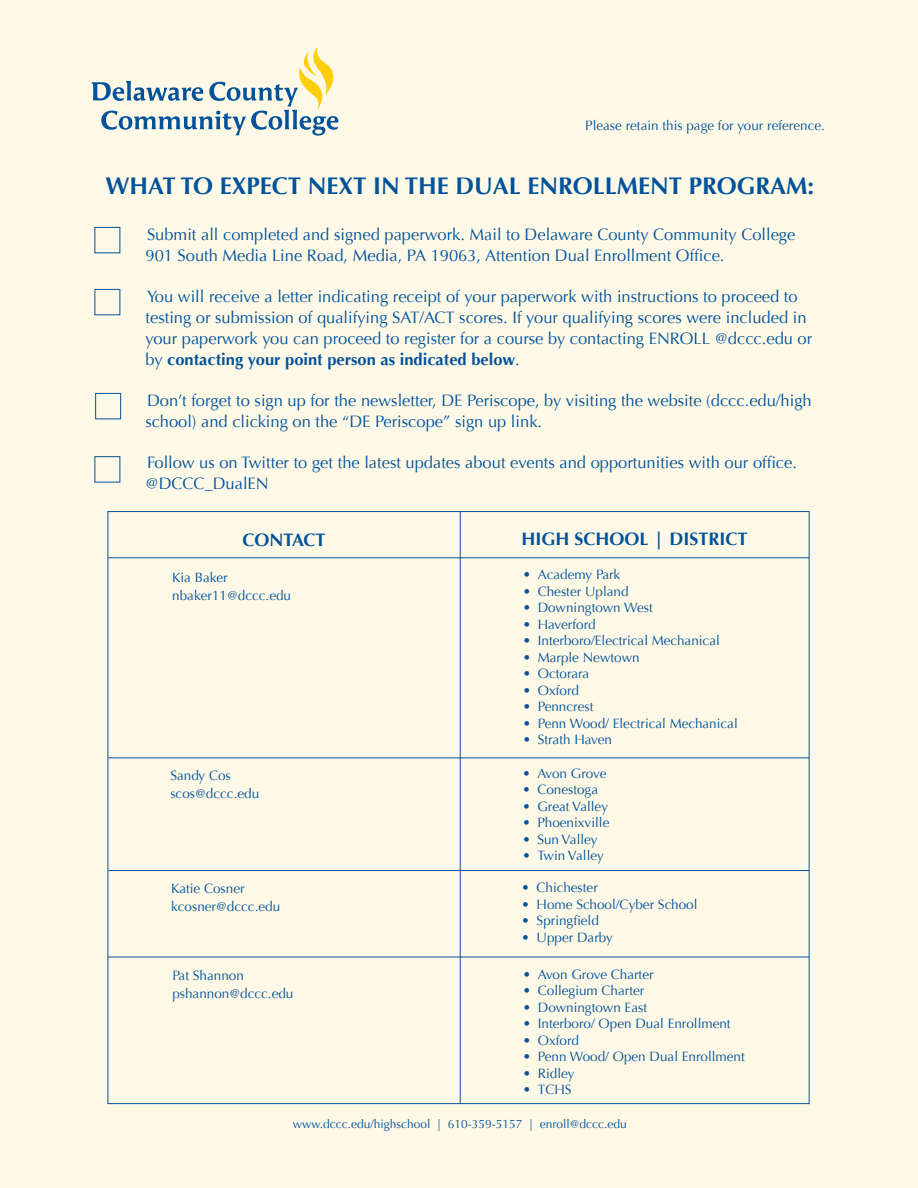
<style>
.page{position:relative;width:918px;height:1188px;background:#fef9e7}
.page>*{position:absolute;margin:0;border:0;box-sizing:border-box;transform-origin:0 0}
.PAGE_HEADINGS{font:700 24px "Optima";color:#01529a}
.PAGE_HEADINGS-2{font:700 18px "Optima";color:#01529a}
.t1{font:16.5px/21px "Optima";color:#01529a}
.Paragraph_Number{font:13.5px "Optima";color:#01529a}
.t2{font:12px "Optima";color:#01529a}
.s1{font-weight:700}
</style>
<div class="page">
<svg style="left:92px;top:48px;width:246px;height:88px"></svg>
<div style="left:95px;top:393px;width:26px;height:26px;border:1px solid #01529a"></div>
<hr style="left:108px;top:758px;width:701px;height:1px;background:#01529a">
<hr style="left:108px;top:870px;width:701px;height:1px;background:#01529a">
<hr style="left:108px;top:957px;width:701px;height:1px;background:#01529a">
<hr style="left:460px;top:512px;width:1px;height:592px;background:#01529a">
<hr style="left:108px;top:558px;width:701px;height:1px;background:#01529a">
<p class="Paragraph_Number" style="left:585px;top:117px;width:241px">Please retain this page for your reference.</p>
<p class="PAGE_HEADINGS" style="left:105px;top:172px;width:710px">WHAT TO EXPECT NEXT IN THE DUAL ENROLLMENT PROGRAM:</p>
<p class="t1" style="left:146px;top:224px;width:651px">Submit all completed and signed paperwork. Mail to Delaware County Community College<br>901 South Media Line Road, Media, PA 19063, Attention Dual Enrollment Office.</p>
<p class="t1" style="left:146px;top:286px;width:668px">You will receive a letter indicating receipt of your paperwork with instructions to proceed to testing or submission of qualifying SAT/ACT scores. If your qualifying scores were included in your paperwork you can proceed to register for a course by contacting ENROLL @dccc.edu or by <span class="s1">contacting your point person as indicated below</span>.</p>
<p class="t1" style="left:146px;top:390px;width:668px">Don’t forget to sign up for the newsletter, DE Periscope, by visiting the website (dccc.edu/high school) and clicking on the “DE Periscope” sign up link.</p>
<p class="t1" style="left:146px;top:452px;width:653px">Follow us on Twitter to get the latest updates about events and opportunities with our office. @DCCC_DualEN</p>
<p class="PAGE_HEADINGS-2" style="left:242px;top:529px;width:85px">CONTACT</p>
<p class="Paragraph_Number" style="left:172px;top:569px;width:57px">Kia Baker</p>
<p class="Paragraph_Number" style="left:172px;top:587px;width:120px">nbaker11@dccc.edu</p>
<p class="PAGE_HEADINGS-2" style="left:522px;top:528px;width:227px">HIGH SCHOOL | DISTRICT</p>
<p class="Paragraph_Number" style="left:523px;top:567px;width:99px">• Academy Park</p>
<p class="Paragraph_Number" style="left:523px;top:583px;width:107px">• Chester Upland</p>
<p class="Paragraph_Number" style="left:523px;top:600px;width:131px">• Downingtown West</p>
<p class="Paragraph_Number" style="left:523px;top:616px;width:74px">• Haverford</p>
<p class="Paragraph_Number" style="left:523px;top:633px;width:199px">• Interboro/Electrical Mechanical</p>
<p class="Paragraph_Number" style="left:523px;top:649px;width:118px">• Marple Newtown</p>
<p class="Paragraph_Number" style="left:523px;top:666px;width:68px">• Octorara</p>
<p class="Paragraph_Number" style="left:523px;top:682px;width:58px">• Oxford</p>
<p class="Paragraph_Number" style="left:523px;top:699px;width:72px">• Penncrest</p>
<p class="Paragraph_Number" style="left:523px;top:715px;width:216px">• Penn Wood/ Electrical Mechanical</p>
<p class="Paragraph_Number" style="left:523px;top:732px;width:91px">• Strath Haven</p>
<p class="Paragraph_Number" style="left:170px;top:768px;width:62px">Sandy Cos</p>
<p class="Paragraph_Number" style="left:170px;top:786px;width:90px">scos@dccc.edu</p>
<p class="Paragraph_Number" style="left:522px;top:766px;width:86px">• Avon Grove</p>
<p class="Paragraph_Number" style="left:522px;top:782px;width:77px">• Conestoga</p>
<p class="Paragraph_Number" style="left:522px;top:799px;width:87px">• Great Valley</p>
<p class="Paragraph_Number" style="left:522px;top:815px;width:89px">• Phoenixville</p>
<p class="Paragraph_Number" style="left:522px;top:832px;width:77px">• Sun Valley</p>
<p class="Paragraph_Number" style="left:522px;top:848px;width:83px">• Twin Valley</p>
<p class="Paragraph_Number" style="left:171px;top:881px;width:75px">Katie Cosner</p>
<p class="Paragraph_Number" style="left:171px;top:899px;width:111px">kcosner@dccc.edu</p>
<p class="Paragraph_Number" style="left:522px;top:880px;width:78px">• Chichester</p>
<p class="Paragraph_Number" style="left:522px;top:896px;width:177px">• Home School/Cyber School</p>
<p class="Paragraph_Number" style="left:522px;top:913px;width:79px">• Springfield</p>
<p class="Paragraph_Number" style="left:522px;top:929px;width:93px">• Upper Darby</p>
<p class="Paragraph_Number" style="left:172px;top:967px;width:73px">Pat Shannon</p>
<p class="Paragraph_Number" style="left:172px;top:985px;width:123px">pshannon@dccc.edu</p>
<p class="Paragraph_Number" style="left:523px;top:966px;width:132px">• Avon Grove Charter</p>
<p class="Paragraph_Number" style="left:523px;top:983px;width:123px">• Collegium Charter</p>
<p class="Paragraph_Number" style="left:523px;top:999px;width:126px">• Downingtown East</p>
<p class="Paragraph_Number" style="left:523px;top:1016px;width:209px">• Interboro/ Open Dual Enrollment</p>
<p class="Paragraph_Number" style="left:523px;top:1032px;width:58px">• Oxford</p>
<p class="Paragraph_Number" style="left:523px;top:1049px;width:223px">• Penn Wood/ Open Dual Enrollment</p>
<p class="Paragraph_Number" style="left:523px;top:1065px;width:53px">• Ridley</p>
<p class="Paragraph_Number" style="left:523px;top:1082px;width:50px">• TCHS</p>
<p class="t2" style="left:293px;top:1117px;width:335px">www.dccc.edu/highschool | 610-359-5157 | enroll@dccc.edu</p>
</div>
